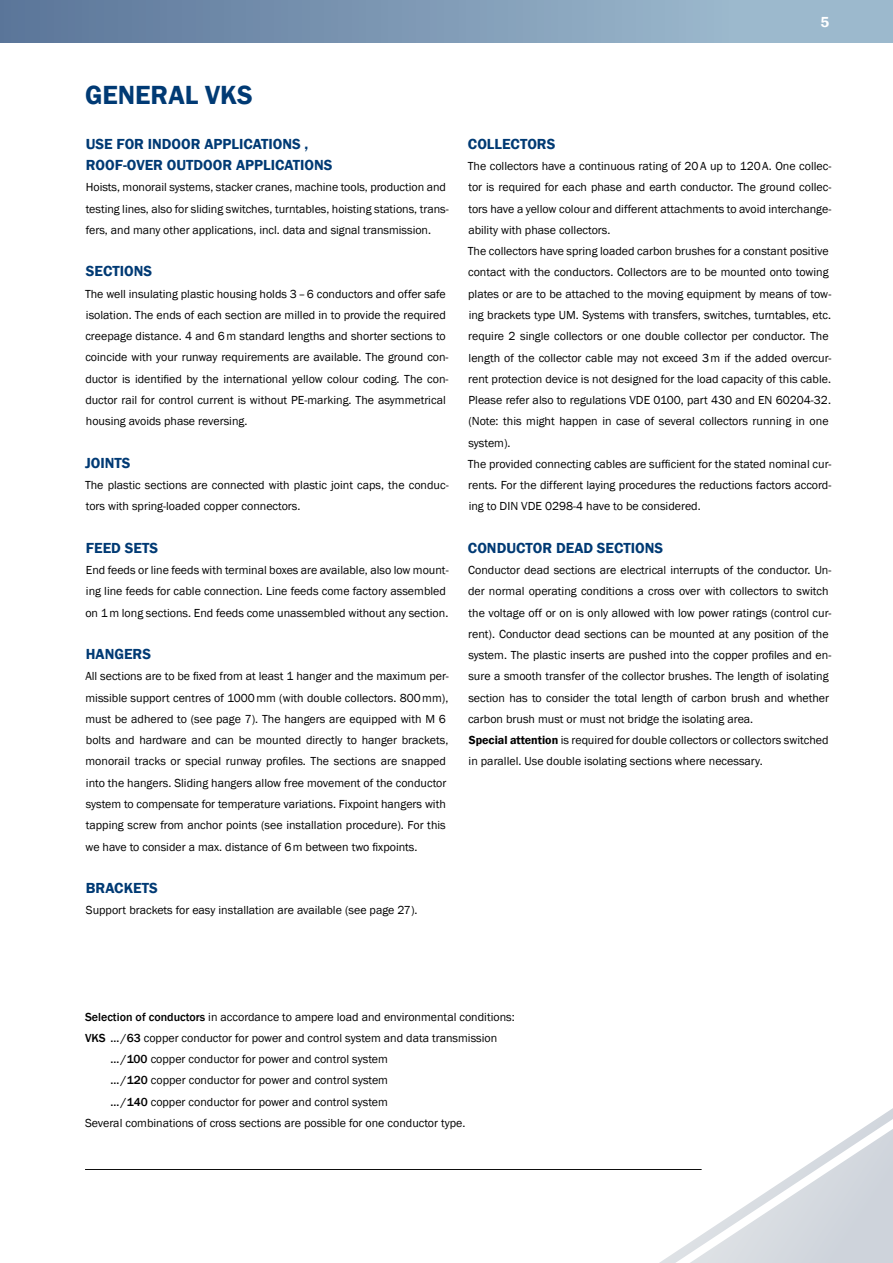
<style>
.page{position:relative;width:893px;height:1263px;background:#fff}
.page>*{position:absolute;margin:0;border:0;box-sizing:border-box;transform-origin:0 0}
.t1{font:600 27px "Franklin Gothic";color:#003a74}
.t2{font:600 15px/21.3px "Franklin Gothic";color:#003a74}
.t3{font:600 15px "Franklin Gothic";color:#fff}
.t4{font:12px/21.3px "Franklin Gothic";color:#000}
.s1{font-weight:600}
.s2{font-weight:500}
</style>
<div class="page">
<div style="left:0;top:0;width:893px;height:43px;background:linear-gradient(to right,#5c769a,#a5c2d4)"></div>
<hr style="left:85px;top:1169px;width:617px;height:1px;background:#000">
<svg style="left:640px;top:1108px;width:253px;height:155px"></svg>
<p class="t3" style="left:820px;top:12px;width:10px">5</p>
<h1 class="t1" style="left:85px;top:78px;width:169px">GENERAL VKS</h1>
<p class="t2" style="left:86px;top:133px;width:248px">USE FOR INDOOR APPLICATIONS ,<br>ROOF-OVER OUTDOOR APPLICATIONS</p>
<p class="t4" style="left:86px;top:177px;width:364px">Hoists, monorail systems, stacker cranes, machine tools, production and testing lines, also for sliding switches, turntables, hoisting stations, trans&shy;fers, and many other applications, incl. data and signal transmission.</p>
<p class="t2" style="left:86px;top:261px;width:68px">SECTIONS</p>
<p class="t4" style="left:85px;top:283px;width:365px">The well insulating plastic housing holds 3–6 conductors and offer safe isolation. The ends of each section are milled in to provide the required creepage distance. 4 and 6m standard lengths and shorter sections to coincide with your runway requirements are available. The ground con&shy;ductor is identified by the international yellow colour coding. The con&shy;ductor rail for control current is without PE-marking. The asymmetrical housing avoids phase reversing.</p>
<p class="t2" style="left:85px;top:452px;width:47px">JOINTS</p>
<p class="t4" style="left:85px;top:475px;width:365px">The plastic sections are connected with plastic joint caps, the conduc&shy;tors with spring-loaded copper connectors.</p>
<p class="t2" style="left:86px;top:537px;width:74px">FEED SETS</p>
<p class="t4" style="left:85px;top:560px;width:365px">End feeds or line feeds with terminal boxes are available, also low mount&shy;ing line feeds for cable connection. Line feeds come factory assembled on 1m long sections. End feeds come unassembled without any section.</p>
<p class="t2" style="left:86px;top:644px;width:67px">HANGERS</p>
<p class="t4" style="left:85px;top:666px;width:365px">All sections are to be fixed from at least 1 hanger and the maximum per&shy;missible support centres of 1000mm (with double collectors. 800mm), must be adhered to (see page 7). The hangers are equipped with M 6 bolts and hardware and can be mounted directly to hanger brackets, monorail tracks or special runway profiles. The sections are snapped into the hangers. Sliding hangers allow free movement of the conductor system to compensate for temperature variations. Fixpoint hangers with tapping screw from anchor points (see installation procedure). For this we have to consider a max. distance of 6m between two fixpoints.</p>
<p class="t2" style="left:86px;top:877px;width:74px">BRACKETS</p>
<p class="t4" style="left:86px;top:900px;width:333px">Support brackets for easy installation are available (see page 27).</p>
<p class="t2" style="left:468px;top:133px;width:89px">COLLECTORS</p>
<p class="t4" style="left:468px;top:156px;width:365px">The collectors have a continuous rating of 20A up to 120A. One collec&shy;tor is required for each phase and earth conductor. The ground collec&shy;tors have a yellow colour and different attachments to avoid interchange&shy;ability with phase collectors.<br>The collectors have spring loaded carbon brushes for a constant positive contact with the conductors. Collectors are to be mounted onto towing plates or are to be attached to the moving equipment by means of tow&shy;ing brackets type UM. Systems with transfers, switches, turntables, etc. require 2 single collectors or one double collector per conductor. The length of the collector cable may not exceed 3m if the added overcur&shy;rent protection device is not designed for the load capacity of this cable.<br>Please refer also to regulations VDE 0100, part 430 and EN 60204-32. (Note: this might happen in case of several collectors running in one system).<br>The provided connecting cables are sufficient for the stated nominal cur&shy;rents. For the different laying procedures the reductions factors accord&shy;ing to DIN VDE 0298-4 have to be considered.</p>
<p class="t2" style="left:468px;top:537px;width:197px">CONDUCTOR DEAD SECTIONS</p>
<p class="t4" style="left:468px;top:560px;width:365px">Conductor dead sections are electrical interrupts of the conductor. Un&shy;der normal operating conditions a cross over with collectors to switch the voltage off or on is only allowed with low power ratings (control cur&shy;rent). Conductor dead sections can be mounted at any position of the system. The plastic inserts are pushed into the copper profiles and en&shy;sure a smooth transfer of the collector brushes. The length of isolating section has to consider the total length of carbon brush and whether carbon brush must or must not bridge the isolating area.<br><span class="s1">Special attention</span> is required for double collectors or collectors switched in parallel. Use double isolating sections where necessary.</p>
<p class="t4" style="left:85px;top:1006px;width:431px"><span class="s2">Selection of conductors</span> in accordance to ampere load and environmental conditions:</p>
<p class="t4" style="left:85px;top:1027px;width:414px"><span class="s2">VKS …/63</span> copper conductor for power and control system and data transmission</p>
<p class="t4" style="left:111px;top:1049px;width:279px"><span class="s2">…/100</span> copper conductor for power and control system</p>
<p class="t4" style="left:111px;top:1070px;width:279px"><span class="s2">…/120</span> copper conductor for power and control system</p>
<p class="t4" style="left:111px;top:1091px;width:279px"><span class="s2">…/140</span> copper conductor for power and control system</p>
<p class="t4" style="left:85px;top:1112px;width:382px">Several combinations of cross sections are possible for one conductor type.</p>
</div>
